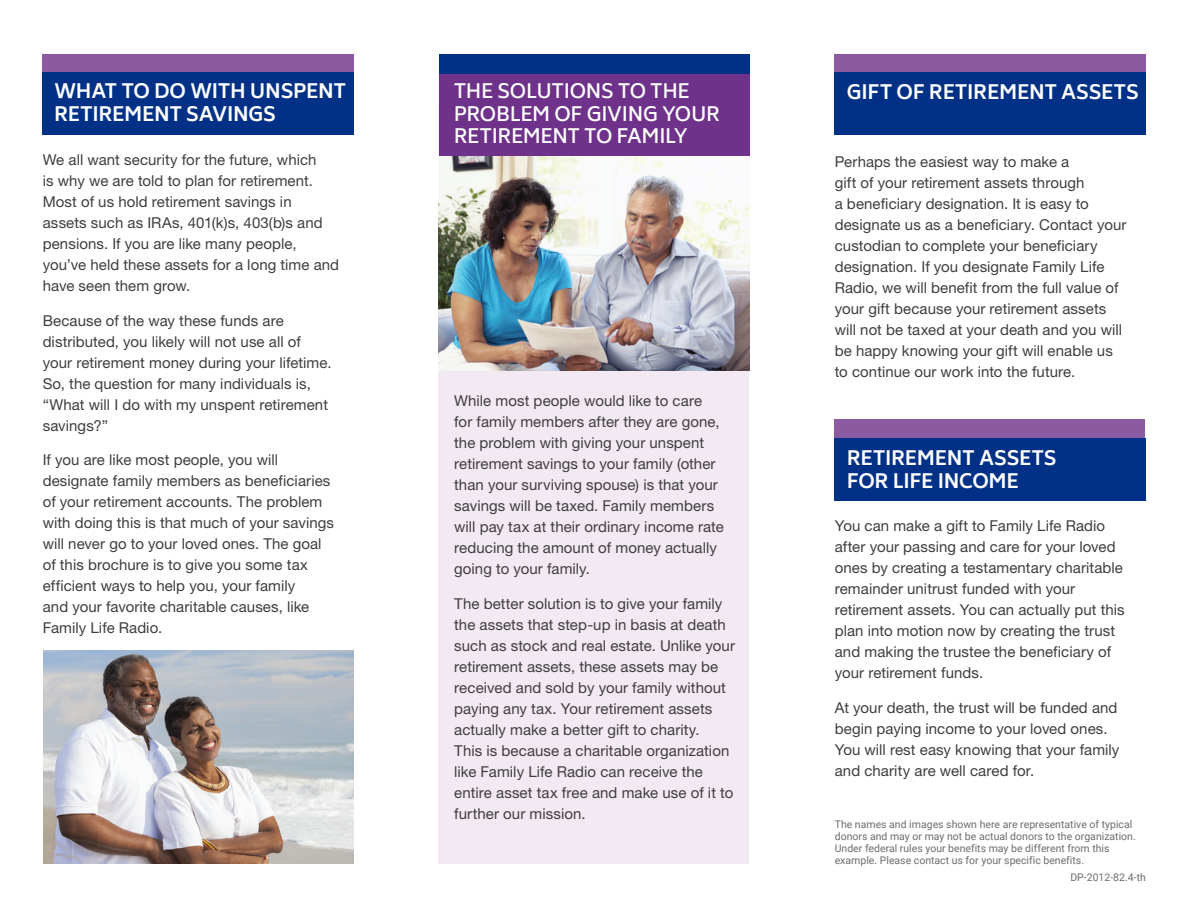
<style>
.page{position:relative;width:1188px;height:918px;background:#fff}
.page>*{position:absolute;margin:0;border:0;box-sizing:border-box;transform-origin:0 0}
.Heads{font:700 19.5px/22.5px "Biryani";letter-spacing:-.015em;color:#fff}
.Heads-2{font:600 19.5px/22.5px "Biryani";letter-spacing:-.02em;color:#fff}
.Intro_Copy{font:15px/21px "Helvetica Neue LT Std";letter-spacing:.005em;color:#3e3e3f}
.t1{font:10.5px/12px "Roboto";color:#6c6d70}
</style>
<div class="page">
<img style="left:43px;top:650px;width:311px;height:214px">
<div style="left:439px;top:105px;width:310px;height:759px;background:#f3e9f3"></div>
<div style="left:834px;top:420px;width:311px;height:19px;background:#8c5aa1"></div>
<div style="left:43px;top:54px;width:311px;height:19px;background:#8c5aa1"></div>
<div style="left:834px;top:54px;width:311px;height:19px;background:#8c5aa1"></div>
<div style="left:835px;top:438px;width:311px;height:63px;background:#003186"></div>
<div style="left:43px;top:72px;width:311px;height:63px;background:#003186"></div>
<div style="left:834px;top:72px;width:311px;height:63px;background:#003186"></div>
<div style="left:439px;top:73px;width:311px;height:83px;background:#6e328a"></div>
<div style="left:439px;top:55px;width:311px;height:19px;background:#003186"></div>
<img style="left:439px;top:157px;width:310px;height:213px">
<p class="Heads-2" style="left:454px;top:80px;width:268px">THE SOLUTIONS TO THE<br>PROBLEM OF GIVING YOUR<br>RETIREMENT TO FAMILY</p>
<p class="Heads" style="left:54px;top:80px;width:294px">WHAT TO DO WITH UNSPENT<br>RETIREMENT SAVINGS</p>
<p class="Heads" style="left:847px;top:81px;width:294px">GIFT OF RETIREMENT ASSETS</p>
<p class="Intro_Copy" style="left:43px;top:149px;width:298px">We all want security for the future, which<br>is why we are told to plan for retirement.<br>Most of us hold retirement savings in assets such as IRAs, 401(k)s, 403(b)s and pensions. If you are like many people, you’ve held these assets for a long time and have seen them grow.</p>
<p class="Intro_Copy" style="left:43px;top:310px;width:290px">Because of the way these funds are distributed, you likely will not use all of your retirement money during your lifetime.<br>So, the question for many individuals is, “What will I do with my unspent retirement savings?”</p>
<p class="Intro_Copy" style="left:43px;top:449px;width:293px">If you are like most people, you will designate family members as beneficiaries of your retirement accounts. The problem with doing this is that much of your savings will never go to your loved ones. The goal of this brochure is to give you some tax efficient ways to help you, your family<br>and your favorite charitable causes, like Family Life Radio.</p>
<p class="Intro_Copy" style="left:454px;top:390px;width:271px">While most people would like to care for family members after they are gone, the problem with giving your unspent retirement savings to your family (other than your surviving spouse) is that your savings will be taxed. Family members will pay tax at their ordinary income rate reducing the amount of money actually going to your family.</p>
<p class="Intro_Copy" style="left:454px;top:593px;width:282px">The better solution is to give your family the assets that step-up in basis at death such as stock and real estate. Unlike your retirement assets, these assets may be received and sold by your family without paying any tax. Your retirement assets actually make a better gift to charity.<br>This is because a charitable organization like Family Life Radio can receive the entire asset tax free and make use of it to further our mission.</p>
<p class="Intro_Copy" style="left:835px;top:151px;width:293px">Perhaps the easiest way to make a<br>gift of your retirement assets through<br>a beneficiary designation. It is easy to designate us as a beneficiary. Contact your custodian to complete your beneficiary designation. If you designate Family Life Radio, we will benefit from the full value of your gift because your retirement assets will not be taxed at your death and you will be happy knowing your gift will enable us to continue our work into the future.</p>
<p class="Heads" style="left:847px;top:447px;width:211px">RETIREMENT ASSETS<br>FOR LIFE INCOME</p>
<p class="Intro_Copy" style="left:835px;top:515px;width:292px">You can make a gift to Family Life Radio after your passing and care for your loved ones by creating a testamentary charitable remainder unitrust funded with your retirement assets. You can actually put this plan into motion now by creating the trust and making the trustee the beneficiary of your retirement funds.</p>
<p class="Intro_Copy" style="left:835px;top:697px;width:286px">At your death, the trust will be funded and begin paying income to your loved ones.<br>You will rest easy knowing that your family and charity are well cared for.</p>
<p class="t1" style="left:835px;top:818px;width:303px">The names and images shown here are representative of typical donors and may or may not be actual donors to the organization.<br>Under federal rules your benefits may be different from this example. Please contact us for your specific benefits.</p>
<p class="t1" style="left:1070px;top:871px;width:77px">DP-2012-82.4-th</p>
</div>
